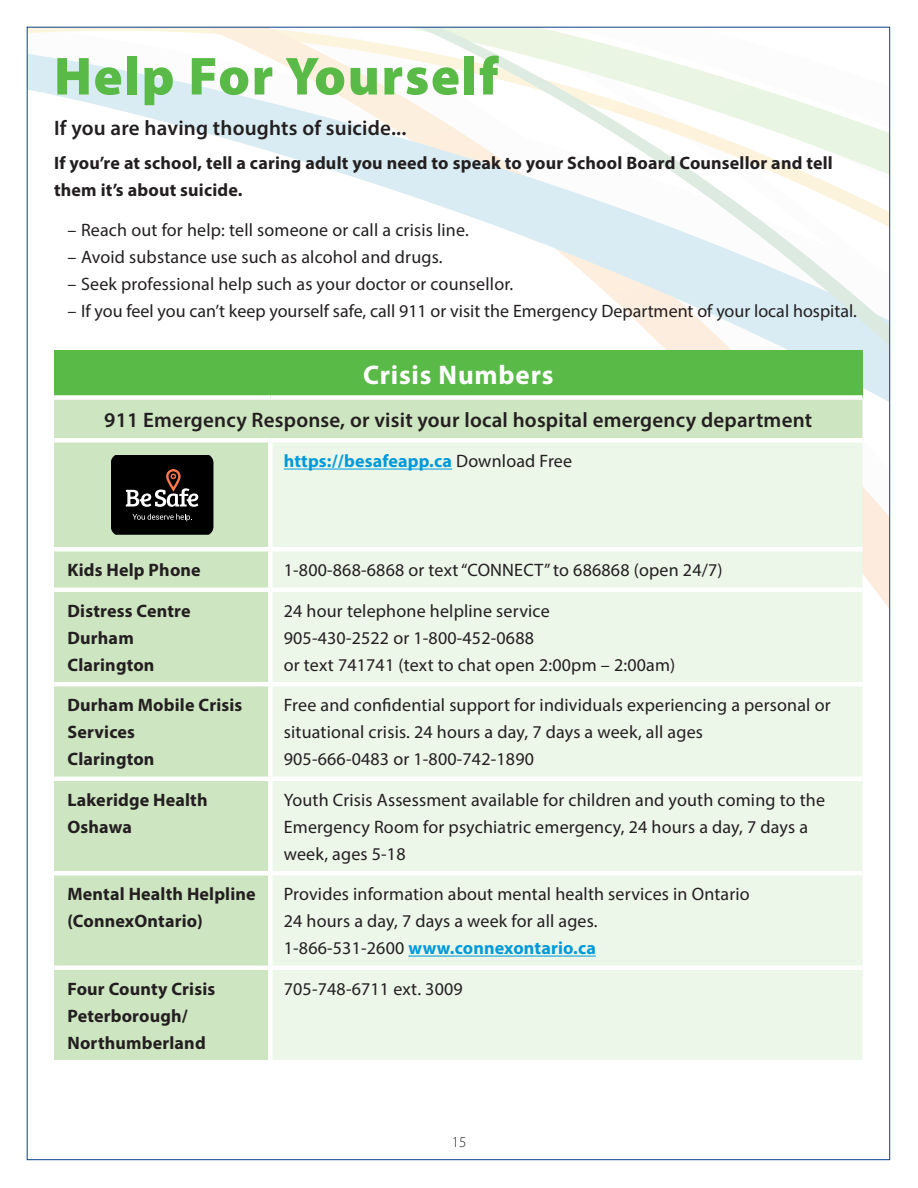
<style>
.page{position:relative;width:918px;height:1188px;background:#fff}
.page>*{position:absolute;margin:0;border:0;box-sizing:border-box;transform-origin:0 0}
.title_style_2{font:900 54px "Myriad Pro";letter-spacing:.03em;color:#5aba48}
.Heading-white{font:700 27px "Myriad Pro";letter-spacing:.03em;color:#fff}
.Subheading{font:600 21px "Myriad Pro";letter-spacing:.01em;color:#231f20}
.Body_Copy-black{font:18px/27px "Myriad Pro";letter-spacing:.01em;color:#231f20}
.Body_Copy-black-2{font:700 18px/27px "Myriad Pro";letter-spacing:.01em;color:#231f20}
.Body_Copy-black-3{font:700 18px "Myriad Pro";letter-spacing:.01em;color:#009ad9}
.t1{font:300 15px "Myriad Pro";color:#231f20}
.s1{font-weight:400;color:#231f20}
.s2{font-weight:700;color:#009ad9}
</style>
<div class="page">
<svg style="left:29px;top:29px;width:859px;height:610px"></svg>
<svg style="left:418px;top:29px;width:470px;height:317px"></svg>
<div style="left:54px;top:350px;width:808px;height:48px;background:#5aba48"></div>
<div style="left:54px;top:400px;width:808px;height:660px;background:#cde5c1"></div>
<div style="left:273px;top:442px;width:589px;height:618px;background:#ecf6e9"></div>
<div style="left:268px;top:442px;width:5px;height:105px;background:#fff"></div>
<div style="left:268px;top:552px;width:5px;height:36px;background:#fff"></div>
<div style="left:268px;top:592px;width:5px;height:90px;background:#fff"></div>
<div style="left:54px;top:682px;width:216px;height:5px;background:#fff"></div>
<div style="left:270px;top:682px;width:592px;height:5px;background:#fff"></div>
<div style="left:268px;top:687px;width:5px;height:90px;background:#fff"></div>
<hr style="left:54px;top:777px;width:216px;height:4px;background:#fff">
<hr style="left:270px;top:777px;width:592px;height:4px;background:#fff">
<div style="left:268px;top:781px;width:5px;height:90px;background:#fff"></div>
<div style="left:54px;top:871px;width:216px;height:5px;background:#fff"></div>
<div style="left:270px;top:871px;width:592px;height:5px;background:#fff"></div>
<div style="left:268px;top:876px;width:5px;height:90px;background:#fff"></div>
<hr style="left:54px;top:966px;width:216px;height:4px;background:#fff">
<hr style="left:270px;top:966px;width:592px;height:4px;background:#fff">
<div style="left:268px;top:970px;width:5px;height:90px;background:#fff"></div>
<div style="left:54px;top:395px;width:216px;height:5px;background:#fff"></div>
<div style="left:270px;top:395px;width:592px;height:5px;background:#fff"></div>
<hr style="left:54px;top:438px;width:216px;height:4px;background:#fff">
<hr style="left:270px;top:438px;width:592px;height:4px;background:#fff">
<div style="left:54px;top:547px;width:216px;height:5px;background:#fff"></div>
<div style="left:270px;top:547px;width:592px;height:5px;background:#fff"></div>
<hr style="left:54px;top:588px;width:216px;height:4px;background:#fff">
<hr style="left:270px;top:588px;width:592px;height:4px;background:#fff">
<svg style="left:111px;top:455px;width:102px;height:80px;background:#1b1918"></svg>
<hr style="left:284px;top:469px;width:168px;height:1px;background:#009ad9">
<hr style="left:408px;top:956px;width:188px;height:1px;background:#009ad9">
<p class="title_style_2" style="left:54px;top:40px;width:446px">Help For Yourself</p>
<p class="Subheading" style="left:54px;top:115px;width:354px">If you are having thoughts of suicide...</p>
<p class="Body_Copy-black-2" style="left:54px;top:149px;width:780px">If you’re at school, tell a caring adult you need to speak to your School Board Counsellor and tell them it’s about suicide.</p>
<p class="Body_Copy-black" style="left:68px;top:216px;width:403px">– Reach out for help: tell someone or call a crisis line.</p>
<p class="Body_Copy-black" style="left:68px;top:243px;width:377px">– Avoid substance use such as alcohol and drugs.</p>
<p class="Body_Copy-black" style="left:68px;top:270px;width:447px">– Seek professional help such as your doctor or counsellor.</p>
<p class="Body_Copy-black" style="left:68px;top:297px;width:791px">– If you feel you can’t keep yourself safe, call 911 or visit the Emergency Department of your local hospital.</p>
<p class="Heading-white" style="left:363px;top:357px;width:192px">Crisis Numbers</p>
<p class="Subheading" style="left:104px;top:406px;width:709px">911 Emergency Response, or visit your local hospital emergency department</p>
<p class="Body_Copy-black-3" style="left:284px;top:449px;width:290px">https://besafeapp.ca <span class="s1">Download Free</span></p>
<p class="Body_Copy-black-2" style="left:68px;top:556px;width:135px">Kids Help Phone</p>
<p class="Body_Copy-black" style="left:284px;top:556px;width:440px">1-800-868-6868 or text “CONNECT” to 686868 (open 24/7)</p>
<p class="Body_Copy-black-2" style="left:68px;top:597px;width:125px">Distress Centre<br>Durham<br>Clarington</p>
<p class="Body_Copy-black" style="left:284px;top:597px;width:393px">24 hour telephone helpline service<br>905-430-2522 or 1-800-452-0688<br>or text 741741 (text to chat open 2:00pm – 2:00am)</p>
<p class="Body_Copy-black-2" style="left:68px;top:691px;width:176px">Durham Mobile Crisis<br>Services<br>Clarington</p>
<p class="Body_Copy-black" style="left:284px;top:691px;width:548px">Free and confidential support for individuals experiencing a personal or situational crisis. 24 hours a day, 7 days a week, all ages<br>905-666-0483 or 1-800-742-1890</p>
<p class="Body_Copy-black-2" style="left:68px;top:786px;width:142px">Lakeridge Health<br>Oshawa</p>
<p class="Body_Copy-black" style="left:284px;top:786px;width:543px">Youth Crisis Assessment available for children and youth coming to the<br>Emergency Room for psychiatric emergency, 24 hours a day, 7 days a week, ages 5-18</p>
<p class="Body_Copy-black-2" style="left:68px;top:880px;width:190px">Mental Health Helpline (ConnexOntario)</p>
<p class="Body_Copy-black" style="left:284px;top:880px;width:468px">Provides information about mental health services in Ontario<br>24 hours a day, 7 days a week for all ages.<br>1-866-531-2600 <span class="s2">www.connexontario.ca</span></p>
<p class="Body_Copy-black-2" style="left:68px;top:975px;width:149px">Four County Crisis<br>Peterborough/<br>Northumberland</p>
<p class="Body_Copy-black" style="left:284px;top:975px;width:180px">705-748-6711 ext. 3009</p>
<p class="t1" style="left:452px;top:1133px;width:16px">15</p>
</div>
